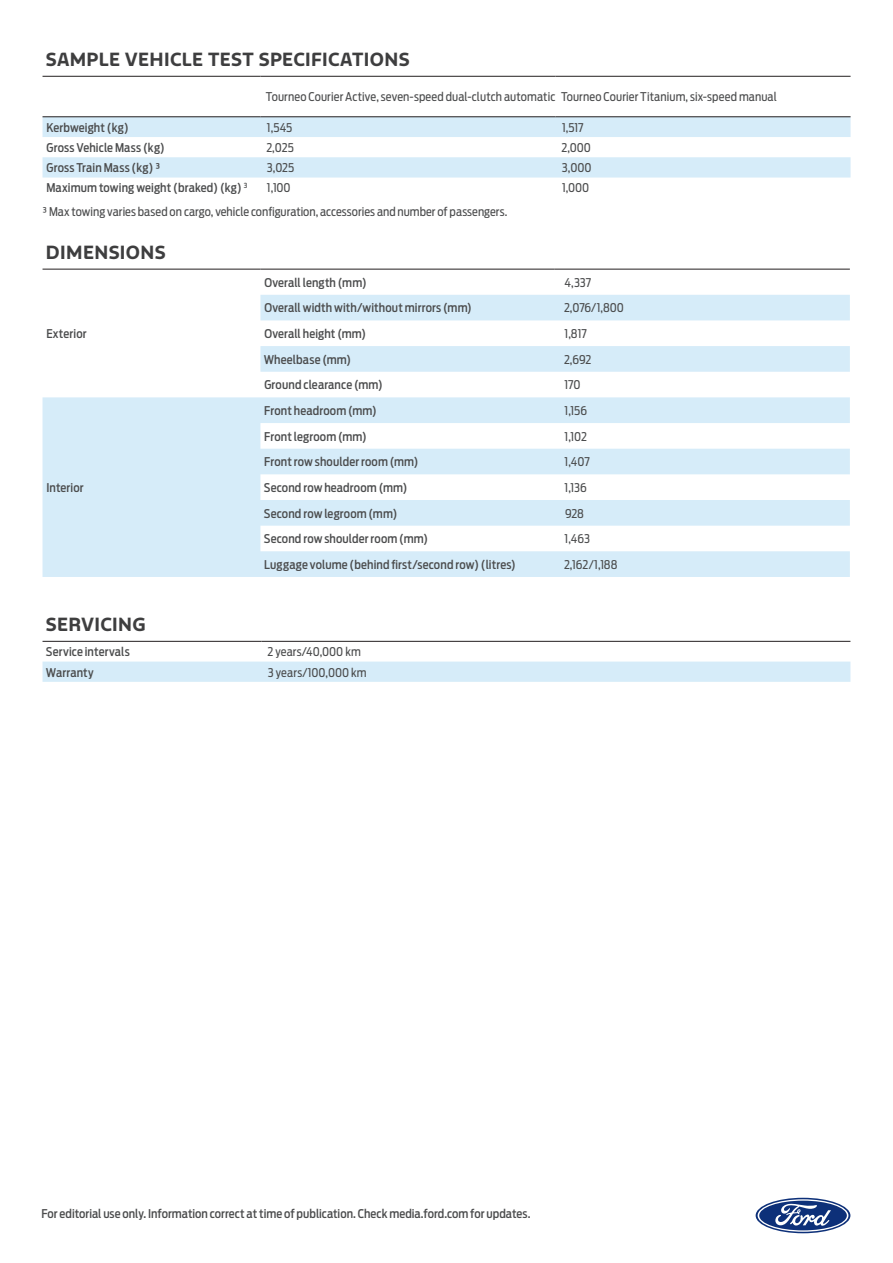
<style>
.page{position:relative;width:893px;height:1263px;background:#fff}
.page>*{position:absolute;margin:0;border:0;box-sizing:border-box;transform-origin:0 0}
.t1{font:18px "Ford F 1 Bold";letter-spacing:.02em;color:#3e3e3f}
.t2{font:500 12px "Ford Antenna Cond";letter-spacing:.01em;color:#4b4c4d}
.t3{font:12px "Ford Antenna Cond";letter-spacing:.005em;color:#4b4c4d}
</style>
<div class="page">
<svg style="left:756px;top:1198px;width:94px;height:35px"></svg>
<svg style="left:758px;top:1199px;width:90px;height:33px"></svg>
<svg style="left:43px;top:295px;width:807px;height:282px;fill:#d6ecf9"></svg>
<hr style="left:43px;top:269px;width:217px;height:1px;background:#231f20">
<hr style="left:260px;top:269px;width:295px;height:1px;background:#231f20">
<hr style="left:555px;top:269px;width:295px;height:1px;background:#231f20">
<div style="left:43px;top:662px;width:807px;height:20px;background:#d6ecf9"></div>
<hr style="left:43px;top:641px;width:218px;height:1px;background:#231f20">
<hr style="left:261px;top:641px;width:589px;height:1px;background:#231f20">
<svg style="left:43px;top:118px;width:807px;height:60px;fill:#d6ecf9"></svg>
<hr style="left:43px;top:76px;width:217px;height:1px;background:#231f20">
<hr style="left:260px;top:76px;width:295px;height:1px;background:#231f20">
<hr style="left:555px;top:76px;width:296px;height:1px;background:#231f20">
<hr style="left:43px;top:117px;width:217px;height:1px;background:#231f20">
<hr style="left:260px;top:117px;width:295px;height:1px;background:#231f20">
<hr style="left:555px;top:117px;width:296px;height:1px;background:#231f20">
<h1 class="t1" style="left:46px;top:50px;width:365px">SAMPLE VEHICLE TEST SPECIFICATIONS</h1>
<p class="t3" style="left:266px;top:92px;width:512px">Tourneo Courier Active, seven-speed dual-clutch automatic Tourneo Courier Titanium, six-speed manual</p>
<p class="t2" style="left:46px;top:122px;width:84px">Kerbweight (kg)</p>
<p class="t3" style="left:267px;top:122px;width:27px">1,545</p>
<p class="t3" style="left:562px;top:122px;width:23px">1,517</p>
<p class="t2" style="left:46px;top:143px;width:120px">Gross Vehicle Mass (kg)</p>
<p class="t3" style="left:266px;top:143px;width:29px">2,025</p>
<p class="t3" style="left:561px;top:143px;width:31px">2,000</p>
<p class="t2" style="left:46px;top:163px;width:115px">Gross Train Mass (kg) ³</p>
<p class="t3" style="left:267px;top:163px;width:29px">3,025</p>
<p class="t3" style="left:562px;top:163px;width:31px">3,000</p>
<p class="t2" style="left:46px;top:183px;width:202px">Maximum towing weight (braked) (kg) <sup>3</sup></p>
<p class="t3" style="left:267px;top:183px;width:25px">1,100</p>
<p class="t3" style="left:562px;top:183px;width:29px">1,000</p>
<p class="t3" style="left:43px;top:207px;width:466px">³ Max towing varies based on cargo, vehicle configuration, accessories and number of passengers.</p>
<h1 class="t1" style="left:46px;top:243px;width:121px">DIMENSIONS</h1>
<p class="t2" style="left:46px;top:329px;width:42px">Exterior</p>
<p class="t2" style="left:46px;top:483px;width:39px">Interior</p>
<p class="t2" style="left:264px;top:277px;width:104px">Overall length (mm)</p>
<p class="t3" style="left:565px;top:277px;width:28px">4,337</p>
<p class="t2" style="left:264px;top:303px;width:209px">Overall width with/without mirrors (mm)</p>
<p class="t3" style="left:564px;top:303px;width:61px">2,076/1,800</p>
<p class="t2" style="left:264px;top:329px;width:103px">Overall height (mm)</p>
<p class="t3" style="left:565px;top:329px;width:24px">1,817</p>
<p class="t2" style="left:264px;top:354px;width:89px">Wheelbase (mm)</p>
<p class="t3" style="left:564px;top:354px;width:29px">2,692</p>
<p class="t2" style="left:264px;top:380px;width:120px">Ground clearance (mm)</p>
<p class="t3" style="left:565px;top:380px;width:18px">170</p>
<p class="t2" style="left:264px;top:406px;width:114px">Front headroom (mm)</p>
<p class="t3" style="left:565px;top:406px;width:24px">1,156</p>
<p class="t2" style="left:264px;top:431px;width:104px">Front legroom (mm)</p>
<p class="t3" style="left:565px;top:431px;width:24px">1,102</p>
<p class="t2" style="left:264px;top:457px;width:156px">Front row shoulder room (mm)</p>
<p class="t3" style="left:565px;top:457px;width:27px">1,407</p>
<p class="t2" style="left:264px;top:483px;width:145px">Second row headroom (mm)</p>
<p class="t3" style="left:565px;top:483px;width:24px">1,136</p>
<p class="t2" style="left:264px;top:508px;width:135px">Second row legroom (mm)</p>
<p class="t3" style="left:565px;top:508px;width:21px">928</p>
<p class="t2" style="left:264px;top:534px;width:166px">Second row shoulder room (mm)</p>
<p class="t3" style="left:565px;top:534px;width:27px">1,463</p>
<p class="t2" style="left:264px;top:560px;width:253px">Luggage volume (behind first/second row) (litres)</p>
<p class="t3" style="left:564px;top:560px;width:55px">2,162/1,188</p>
<h1 class="t1" style="left:46px;top:615px;width:101px">SERVICING</h1>
<p class="t2" style="left:46px;top:647px;width:85px">Service intervals</p>
<p class="t3" style="left:267px;top:647px;width:95px">2 years/40,000 km</p>
<p class="t2" style="left:46px;top:667px;width:49px">Warranty</p>
<p class="t3" style="left:268px;top:667px;width:100px">3 years/100,000 km</p>
<p class="t2" style="left:41px;top:1209px;width:490px">For editorial use only. Information correct at time of publication. Check media.ford.com for updates.</p>
</div>
